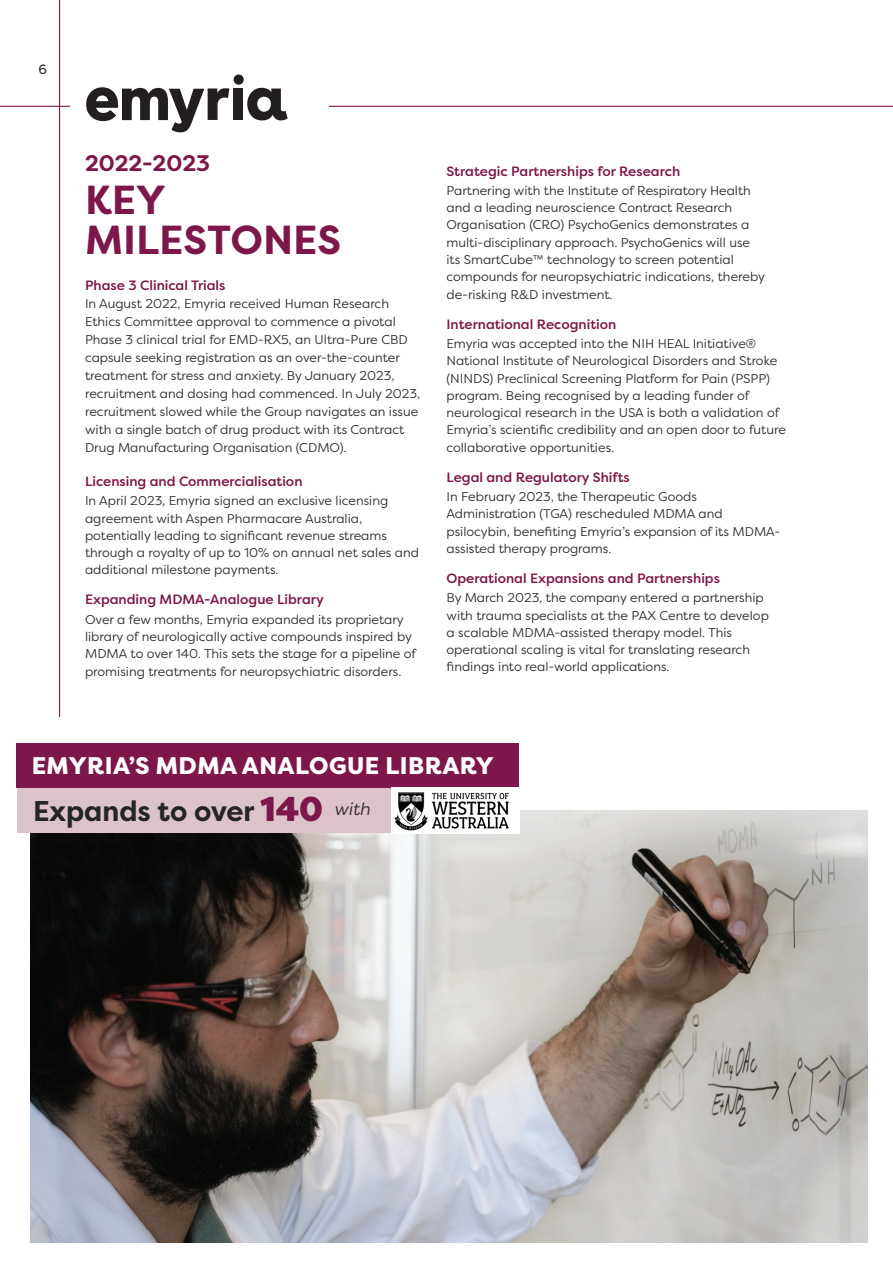
<style>
.page{position:relative;width:893px;height:1263px;background:#fff}
.page>*{position:absolute;margin:0;border:0;box-sizing:border-box;transform-origin:0 0}
.Page_heading{font:700 40.5px "Filson Pro";color:#7e1749}
.t1{font:700 28.5px "Filson Pro";color:#242527}
.Body_Copy_medium{font:800 24px "Filson Pro";letter-spacing:.02em;color:#fff}
.Page_heading-2{font:700 22.5px "Filson Pro";color:#7e1749}
.t2{font:italic 17.55px "Filson Pro";color:#312d32}
.Sub_heading{font:500 13.5px "Filson Pro";color:#7e1749}
.t3{font:13.5px "Filson Pro";color:#312d32}
.Paragraph_Style_2{font:12.75px/17.2px "Filson Pro";color:#312d32}
.Sub_heading-2{font:12.75px/18px "Filson Pro";color:#312d32}
.s1{font-weight:900;font-size:34.5px;color:#7e1749}
</style>
<div class="page">
<hr style="left:59px;top:0;width:1px;height:1263px;background:#7e1749">
<hr style="left:0;top:106px;width:893px;height:1px;background:#7e1749">
<div style="left:0;top:717px;width:893px;height:546px;background:#fff"></div>
<img style="left:30px;top:810px;width:837px;height:432px">
<div style="left:17px;top:781px;width:455px;height:52px;background:#dcc3c9"></div>
<div style="left:17px;top:743px;width:502px;height:45px;background:#7e1749"></div>
<img style="left:391px;top:788px;width:128px;height:45px">
<div style="left:70px;top:50px;width:259px;height:106px;background:#fff"></div>
<div style="left:234px;top:74px;width:10px;height:11px;background:#231f20;border-radius:50%"></div>
<div style="left:233px;top:89px;width:10px;height:31px;background:#231f20"></div>
<svg style="left:247px;top:88px;width:41px;height:32px"></svg>
<svg style="left:86px;top:87px;width:143px;height:45px"></svg>
<p class="t3" style="left:39px;top:60px;width:10px">6</p>
<p class="Page_heading-2" style="left:85px;top:149px;width:127px">2022-2023</p>
<p class="Page_heading" style="left:85px;top:174px;width:82px">KEY</p>
<p class="Page_heading" style="left:85px;top:214px;width:258px">MILESTONES</p>
<p class="Sub_heading" style="left:85px;top:276px;width:142px">Phase 3 Clinical Trials</p>
<p class="Sub_heading-2" style="left:85px;top:294px;width:337px">In August 2022, Emyria received Human Research Ethics Committee approval to commence a pivotal Phase 3 clinical trial for EMD-RX5, an Ultra-Pure CBD capsule seeking registration as an over-the-counter treatment for stress and anxiety. By January 2023, recruitment and dosing had commenced. In July 2023, recruitment slowed while the Group navigates an issue with a single batch of drug product with its Contract Drug Manufacturing Organisation (CDMO).</p>
<p class="Sub_heading" style="left:85px;top:472px;width:219px">Licensing and Commercialisation</p>
<p class="Paragraph_Style_2" style="left:85px;top:492px;width:335px">In April 2023, Emyria signed an exclusive licensing agreement with Aspen Pharmacare Australia, potentially leading to significant revenue streams through a royalty of up to 10% on annual net sales and additional milestone payments.</p>
<p class="Sub_heading" style="left:85px;top:590px;width:240px">Expanding MDMA-Analogue Library</p>
<p class="Paragraph_Style_2" style="left:85px;top:610px;width:333px">Over a few months, Emyria expanded its proprietary library of neurologically active compounds inspired by MDMA to over 140. This sets the stage for a pipeline of promising treatments for neuropsychiatric disorders.</p>
<p class="Sub_heading" style="left:446px;top:162px;width:235px">Strategic Partnerships for Research</p>
<p class="Paragraph_Style_2" style="left:446px;top:182px;width:320px">Partnering with the Institute of Respiratory Health and a leading neuroscience Contract Research Organisation (CRO) PsychoGenics demonstrates a multi-disciplinary approach. PsychoGenics will use its SmartCube™ technology to screen potential compounds for neuropsychiatric indications, thereby de-risking R&amp;D investment.</p>
<p class="Sub_heading" style="left:446px;top:315px;width:171px">International Recognition</p>
<p class="Paragraph_Style_2" style="left:446px;top:335px;width:341px">Emyria was accepted into the NIH HEAL Initiative® National Institute of Neurological Disorders and Stroke (NINDS) Preclinical Screening Platform for Pain (PSPP) program. Being recognised by a leading funder of neurological research in the USA is both a validation of Emyria’s scientific credibility and an open door to future collaborative opportunities.</p>
<p class="Sub_heading" style="left:446px;top:468px;width:185px">Legal and Regulatory Shifts</p>
<p class="Paragraph_Style_2" style="left:446px;top:488px;width:335px">In February 2023, the Therapeutic Goods Administration (TGA) rescheduled MDMA and psilocybin, benefiting Emyria’s expansion of its MDMA&shy;assisted therapy programs.</p>
<p class="Sub_heading" style="left:446px;top:569px;width:275px">Operational Expansions and Partnerships</p>
<p class="Paragraph_Style_2" style="left:446px;top:589px;width:324px">By March 2023, the company entered a partnership with trauma specialists at the PAX Centre to develop a scalable MDMA-assisted therapy model. This operational scaling is vital for translating research findings into real-world applications.</p>
<p class="Body_Copy_medium" style="left:32px;top:751px;width:464px">EMYRIA’S MDMA ANALOGUE LIBRARY</p>
<p class="t1" style="left:33px;top:793px;width:291px">Expands to over <span class="s1">140</span></p>
<p class="t2" style="left:334px;top:797px;width:38px">with</p>
</div>
